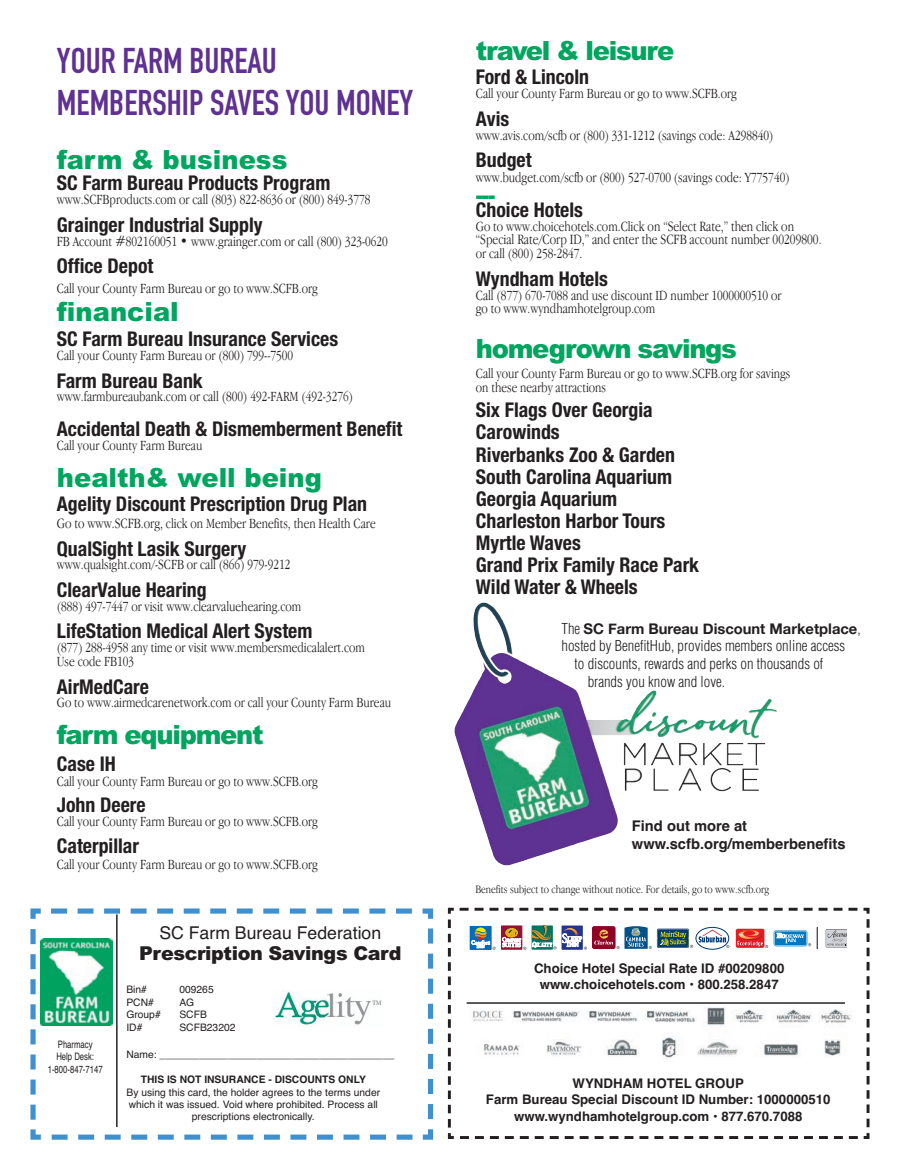
<style>
.page{position:relative;width:905px;height:1175px;background:#fff}
.page>*{position:absolute;margin:0;border:0;box-sizing:border-box;transform-origin:0 0}
.t1{font:700 35.25px/42.3px "DIN Condensed";color:#5e3192}
.t2{font:900 26.4px "Arial";letter-spacing:-.04em;color:#00a65f}
.t3{font:900 26.4px "Arial";color:#00a65f}
.t4{font:900 22.05px "Arial";color:#00a65f}
.t5{font:700 condensed 20.25px/22px "Helvetica Neue";color:#231f20}
.t6{font:900 19.2px "Arial";letter-spacing:-.02em;color:#231f20}
.t7{font:17.7px "Helvetica";color:#231f20}
.t8{font:300 14.7px/13.8px "Apple Garamond";color:#231f20}
.t9{font:300 condensed 14.7px "Helvetica";color:#231f20}
.t10{font:700 14.7px/17.7px "Helvetica";color:#231f20}
.t11{font:700 14.7px "Helvetica Neue";color:#231f20}
.t12{font:300 14.55px/13.8px "Apple Garamond";color:#231f20}
.t13{font:700 13.2px/15.9px "Helvetica";color:#231f20;text-align:center}
.t14{font:300 11.7px "Apple Garamond";color:#231f20}
.t15{font:10.35px/12.3px "Helvetica";color:#231f20;text-align:center}
.t16{font:10.35px/12.3px "Helvetica";color:#231f20;text-align:center;scale:.75 1}
.s1{font-size:14.7px}
.s2{font-weight:700}
.s3{font-size:14.55px}
.s4{font-family:"Helvetica";font-weight:300;font-stretch:condensed}
</style>
<div class="page">
<svg style="left:30px;top:908px;width:404px;height:232px"></svg>
<img style="left:40px;top:938px;width:72px;height:87px">
<div style="left:125px;top:924px;width:291px;height:90px;background:#fff"></div>
<div style="left:125px;top:984px;width:220px;height:88px;background:#fff"></div>
<div style="left:125px;top:1049px;width:286px;height:48px;background:#fff"></div>
<div style="left:42px;top:1038px;width:66px;height:82px;background:#fff"></div>
<hr style="left:116px;top:914px;width:2px;height:213px;background:#231f20">
<img style="left:273px;top:990px;width:110px;height:37px">
<div style="left:125px;top:1074px;width:257px;height:56px;background:#fff"></div>
<svg style="left:447px;top:907px;width:423px;height:232px"></svg>
<div style="left:505px;top:1037px;width:350px;height:71px;background:#fff"></div>
<img style="left:466px;top:1006px;width:389px;height:60px">
<hr style="left:466px;top:1002px;width:379px;height:1px;background:#231f20">
<img style="left:454px;top:603px;width:179px;height:262px">
<p class="t1" style="left:57px;top:39px;width:358px">YOUR FARM BUREAU<br>MEMBERSHIP SAVES YOU MONEY</p>
<p class="t3" style="left:57px;top:141px;width:232px">farm &amp; business</p>
<p class="t5" style="left:57px;top:171px;width:275px">SC Farm Bureau Products Program</p>
<p class="t12" style="left:57px;top:192px;width:315px">www.SCFBproducts.com or call (803) 822-8636 or (800) 849-3778</p>
<p class="t5" style="left:57px;top:212px;width:207px">Grainger Industrial Supply</p>
<p class="t12" style="left:57px;top:234px;width:332px">FB Account #802160051 • www.grainger.com or call (800) 323-0620</p>
<p class="t5" style="left:57px;top:253px;width:98px">Office Depot</p>
<p class="t12" style="left:57px;top:281px;width:262px">Call your County Farm Bureau or go to www.SCFB.org</p>
<p class="t3" style="left:57px;top:292px;width:123px">financial</p>
<p class="t5" style="left:57px;top:326px;width:283px">SC Farm Bureau Insurance Services</p>
<p class="t12" style="left:57px;top:348px;width:238px">Call your County Farm Bureau or (800) 799--7500</p>
<p class="t5" style="left:57px;top:368px;width:147px">Farm Bureau Bank</p>
<p class="t12" style="left:57px;top:389px;width:298px">www.farmbureaubank.com or call (800) 492-FARM (492-3276)</p>
<p class="t5" style="left:57px;top:417px;width:347px">Accidental Death &amp; Dismemberment Benefit</p>
<p class="t12" style="left:57px;top:438px;width:147px">Call your County Farm Bureau</p>
<p class="t3" style="left:57px;top:458px;width:266px">health&amp; well being</p>
<p class="t5" style="left:57px;top:491px;width:312px">Agelity Discount Prescription Drug Plan</p>
<p class="t12" style="left:57px;top:516px;width:320px"><span class="s1">Go to www.SCFB.org,</span> click on Member Benefits, then Health Care</p>
<p class="t5" style="left:57px;top:536px;width:191px">QualSight Lasik Surgery</p>
<p class="t12" style="left:57px;top:557px;width:235px">www.qualsight.com/-SCFB or call (866) 979-9212</p>
<p class="t5" style="left:57px;top:577px;width:151px">ClearValue Hearing</p>
<p class="t12" style="left:57px;top:599px;width:246px">(888) 497-7447 or visit www.clearvaluehearing.com</p>
<p class="t5" style="left:57px;top:618px;width:257px">LifeStation Medical Alert System</p>
<p class="t12" style="left:57px;top:640px;width:309px">(877) 288-4958 any time or visit www.membersmedicalalert.com<br>Use code FB103</p>
<p class="t5" style="left:57px;top:674px;width:94px">AirMedCare</p>
<p class="t12" style="left:57px;top:695px;width:336px">Go to www.airmedcarenetwork.com or call your County Farm Bureau</p>
<p class="t2" style="left:57px;top:715px;width:208px">farm equipment</p>
<p class="t5" style="left:57px;top:751px;width:61px">Case IH</p>
<p class="t12" style="left:57px;top:774px;width:262px">Call your County Farm Bureau or go to www.SCFB.org</p>
<p class="t5" style="left:57px;top:792px;width:90px">John Deere</p>
<p class="t12" style="left:57px;top:814px;width:262px">Call your County Farm Bureau or go to www.SCFB.org</p>
<p class="t5" style="left:57px;top:833px;width:84px">Caterpillar</p>
<p class="t12" style="left:57px;top:857px;width:262px">Call your County Farm Bureau or go to www.SCFB.org</p>
<p class="t16" style="left:48px;top:1038px;width:75px">Pharmacy<br>Help Desk:<br>1-800-847-7147</p>
<p class="t7" style="left:159px;top:918px;width:223px">SC Farm Bureau Federation</p>
<p class="t6" style="left:139px;top:939px;width:264px">Prescription Savings Card</p>
<p class="t15" style="left:126px;top:984px;width:22px">Bin#</p>
<p class="t15" style="left:179px;top:984px;width:36px">009265</p>
<p class="t15" style="left:126px;top:996px;width:29px">PCN#</p>
<p class="t15" style="left:179px;top:996px;width:16px">AG</p>
<p class="t15" style="left:126px;top:1008px;width:36px">Group#</p>
<p class="t15" style="left:179px;top:1008px;width:29px">SCFB</p>
<p class="t15" style="left:126px;top:1021px;width:18px">ID#</p>
<p class="t15" style="left:179px;top:1021px;width:58px">SCFB23202</p>
<p class="t15" style="left:126px;top:1048px;width:269px">Name: _________________________________________</p>
<p class="t15" style="left:126px;top:1073px;width:255px"><span class="s2">THIS IS NOT INSURANCE - DISCOUNTS ONLY<br></span>By using this card, the holder agrees to the terms under which it was issued. Void where prohibited. Process all prescriptions electronically.</p>
<p class="t2" style="left:476px;top:32px;width:200px">travel &amp; leisure</p>
<p class="t5" style="left:476px;top:65px;width:115px">Ford &amp; Lincoln</p>
<p class="t12" style="left:476px;top:86px;width:262px">Call your County Farm Bureau or go to www.SCFB.org</p>
<p class="t5" style="left:476px;top:106px;width:35px">Avis</p>
<p class="t12" style="left:476px;top:128px;width:299px">www.avis.com/scfb or (800) 331-1212 (savings code: A298840)</p>
<p class="t5" style="left:476px;top:148px;width:57px">Budget</p>
<p class="t12" style="left:476px;top:171px;width:315px">www.budget.com/scfb or (800) 527-0700 (savings code: Y775740)</p>
<p class="t4" style="left:476px;top:179px;width:21px">---</p>
<p class="t5" style="left:476px;top:197px;width:109px">Choice Hotels</p>
<p class="t8" style="left:476px;top:219px;width:347px"><span class="s3">Go to www.choicehotels.com.C</span>lick on “Select Rate,” then click on “Special Rate/Corp ID,” and enter the SCFB account number 00209800<span class="s3">.</span></p>
<p class="t12" style="left:476px;top:246px;width:108px">or call (800) 258-2847.</p>
<p class="t5" style="left:476px;top:266px;width:133px">Wyndham Hotels</p>
<p class="t12" style="left:476px;top:288px;width:307px">Call (877) 670-7088 and use discount ID number 1000000510 or go to www.wyndhamhotelgroup.com</p>
<p class="t2" style="left:476px;top:329px;width:262px">homegrown savings</p>
<p class="t12" style="left:476px;top:366px;width:316px">Call your County Farm Bureau or go to www.SCFB.org for savings on these nearby attractions</p>
<p class="t5" style="left:476px;top:398px;width:225px">Six Flags Over Georgia<br>Carowinds<br>Riverbanks Zoo &amp; Garden<br>South Carolina Aquarium<br>Georgia Aquarium<br>Charleston Harbor Tours<br>Myrtle Waves<br>Grand Prix Family Race Park<br>Wild Water &amp; Wheels</p>
<p class="t11" style="left:561px;top:617px;width:300px"><span class="s4">The</span> SC Farm Bureau Discount Marketplace<span class="s4">,</span></p>
<p class="t9" style="left:561px;top:637px;width:285px">hosted by BenefitHub, provides members online access</p>
<p class="t9" style="left:574px;top:654px;width:250px">to discounts, rewards and perks on thousands of</p>
<p class="t9" style="left:587px;top:672px;width:139px">brands you know and love.</p>
<p class="t10" style="left:632px;top:817px;width:215px">Find out more at www.scfb.org/memberbenefits</p>
<p class="t14" style="left:475px;top:882px;width:295px">Benefits subject to change without notice. For details, go to www.scfb.org</p>
<p class="t13" style="left:534px;top:960px;width:252px">Choice Hotel Special Rate ID #00209800 www.choicehotels.com • 800.258.2847</p>
<p class="t13" style="left:486px;top:1075px;width:346px">WYNDHAM HOTEL GROUP<br>Farm Bureau Special Discount ID Number: 1000000510</p>
<p class="t13" style="left:514px;top:1109px;width:290px">www.wyndhamhotelgroup.com • 877.670.7088</p>
</div>
